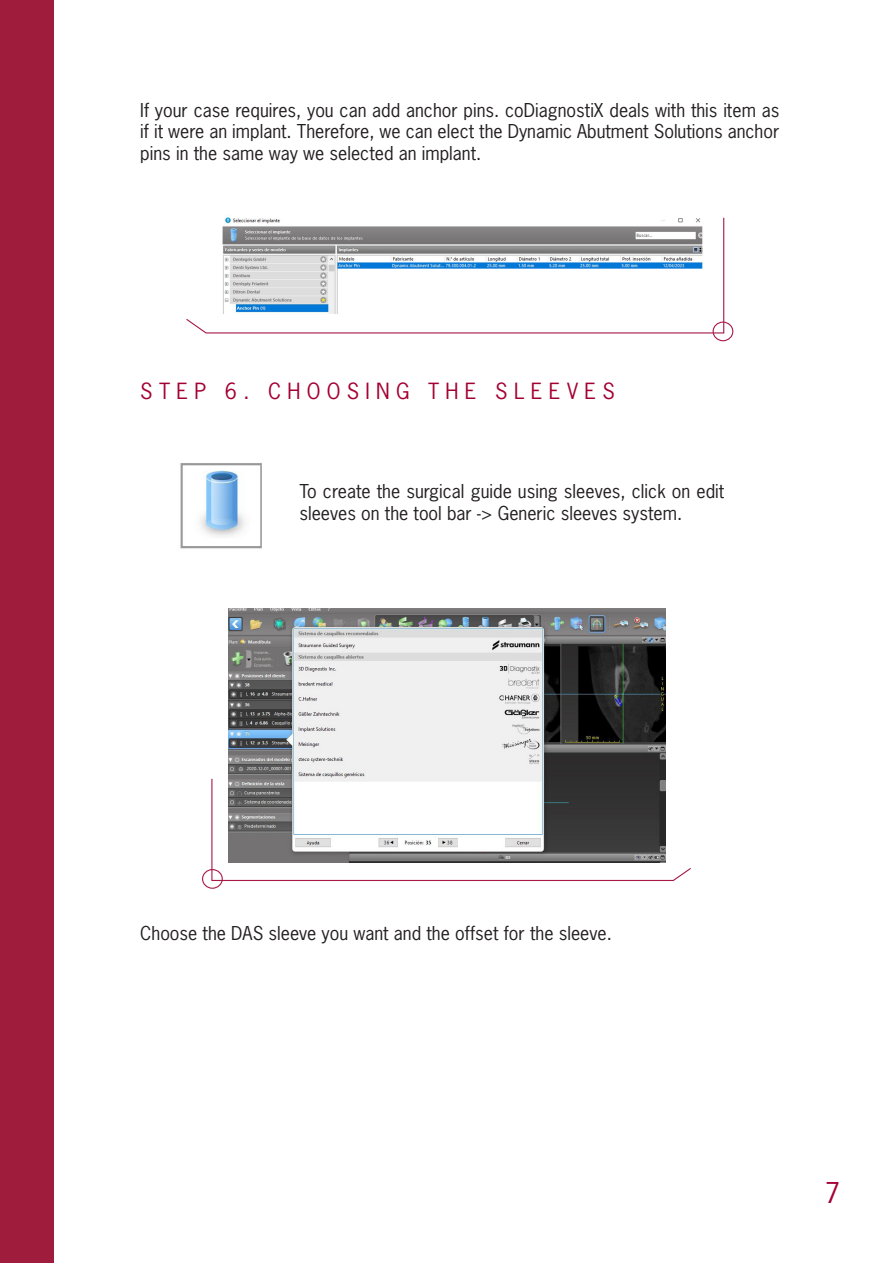
<style>
.page{position:relative;width:893px;height:1263px;background:#fff}
.page>*{position:absolute;margin:0;border:0;box-sizing:border-box;transform-origin:0 0}
.t1{font:27px "News Gothic Std";color:#a40133}
.t2{font:21px "News Gothic Std";letter-spacing:.3em;color:#a40133}
.t3{font:18px/21.6px "News Gothic Std";color:#231f20;text-align:justify}
</style>
<div class="page">
<img style="left:228px;top:609px;width:438px;height:169px">
<div style="left:0;top:0;width:54px;height:1263px;background:#9f1c3c"></div>
<svg style="left:186px;top:217px;width:539px;height:117px"></svg>
<svg style="left:211px;top:778px;width:480px;height:103px"></svg>
<div style="left:202px;top:869px;width:21px;height:20px;border:1px solid #a81946;border-radius:50%"></div>
<div style="left:713px;top:322px;width:20px;height:19px;border:1px solid #a81946;border-radius:50%"></div>
<img style="left:180px;top:463px;width:82px;height:86px">
<p class="t3" style="left:140px;top:99px;width:640px">If your case requires, you can add anchor pins. coDiagnostiX deals with this item as if it were an implant. Therefore, we can elect the Dynamic Abutment Solutions anchor pins in the same way we selected an implant.</p>
<p class="t2" style="left:140px;top:377px;width:476px">STEP 6. CHOOSING THE SLEEVES</p>
<p class="t3" style="left:299px;top:481px;width:426px">To create the surgical guide using sleeves, click on edit sleeves on the tool bar -&gt; Generic sleeves system.</p>
<p class="t3" style="left:140px;top:923px;width:473px">Choose the DAS sleeve you want and the offset for the sleeve.</p>
<p class="t1" style="left:824px;top:1175px;width:17px">7</p>
</div>
